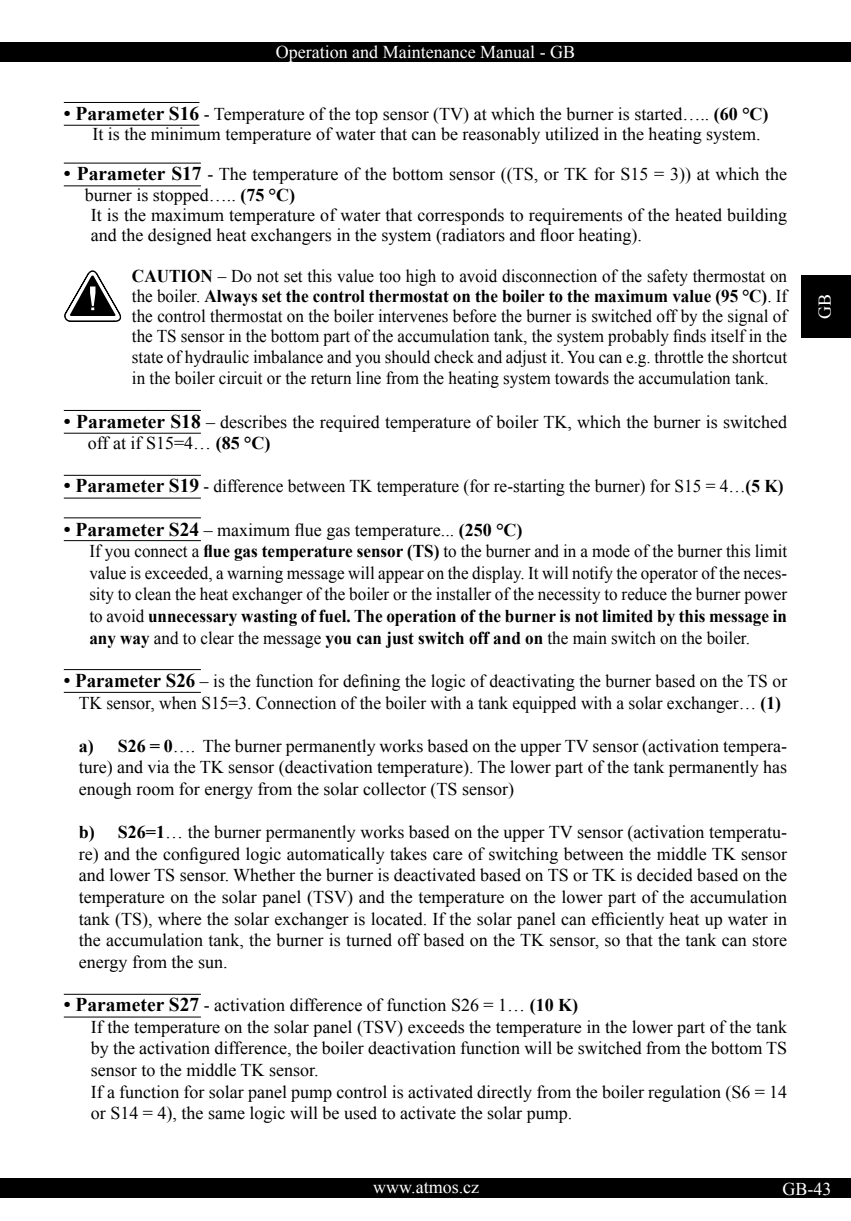
<style>
.page{position:relative;width:851px;height:1221px;background:#fff}
.page>*{position:absolute;margin:0;border:0;box-sizing:border-box;transform-origin:0 0}
.t1{font:18px/21.6px "Times New Roman";color:#000}
.t2{font:18px/20.5px "Times New Roman";color:#000;text-align:justify;scale:.95 1}
.t3{font:18px "Times New Roman";color:#000;scale:.96 1}
.t4{font:18px "Times New Roman";color:#fff}
.s1{font-weight:700;font-size:19.5px}
.s2{font-weight:700}
</style>
<div class="page">
<div style="left:0;top:43px;width:850px;height:19px;background:#000"></div>
<div style="left:801px;top:275px;width:49px;height:63px;background:#000"></div>
<div style="left:0;top:1178px;width:850px;height:20px;background:#000"></div>
<svg style="left:64px;top:270px;width:57px;height:52px"></svg>
<hr style="left:64px;top:125px;width:135px;height:1px;background:#000">
<hr style="left:64px;top:102px;width:135px;height:1px;background:#000">
<hr style="left:64px;top:185px;width:137px;height:1px;background:#000">
<hr style="left:64px;top:163px;width:137px;height:1px;background:#000">
<hr style="left:64px;top:433px;width:137px;height:1px;background:#000">
<hr style="left:64px;top:410px;width:137px;height:1px;background:#000">
<hr style="left:64px;top:497px;width:137px;height:1px;background:#000">
<hr style="left:64px;top:475px;width:137px;height:1px;background:#000">
<hr style="left:64px;top:540px;width:137px;height:1px;background:#000">
<hr style="left:64px;top:517px;width:137px;height:1px;background:#000">
<hr style="left:64px;top:692px;width:137px;height:1px;background:#000">
<hr style="left:64px;top:669px;width:137px;height:1px;background:#000">
<hr style="left:64px;top:1016px;width:137px;height:1px;background:#000">
<hr style="left:64px;top:993px;width:137px;height:1px;background:#000">
<p class="t4" style="left:275px;top:40px;width:301px">Operation and Maintenance Manual - GB</p>
<p class="t1" style="left:64px;top:102px;width:706px"><span class="s1">• Parameter S16</span> - Temperature of the top sensor (TV) at which the burner is started….. <span class="s2">(60 °C)</span></p>
<p class="t1" style="left:92px;top:123px;width:669px">It is the minimum temperature of water that can be reasonably utilized in the heating system.</p>
<p class="t1" style="left:85px;top:164px;width:703px;line-height:20.2px;text-indent:-21px"><span class="s1">• Parameter S17</span> - The temperature of the bottom sensor ((TS, or TK for S15 = 3)) at which the burner is stopped….. <span class="s2">(75 °C)</span></p>
<p class="t1" style="left:91px;top:204px;width:697px;line-height:20.2px">It is the maximum temperature of water that corresponds to requirements of the heated building and the designed heat exchangers in the system (radiators and floor heating).</p>
<p class="t2" style="left:132px;top:265px;width:691px"><span class="s2">CAUTION</span> – Do not set this value too high to avoid disconnection of the safety thermostat on the boiler. <span class="s2">Always set the control thermostat on the boiler to the maximum value (95 °C)</span>. If the control thermostat on the boiler intervenes before the burner is switched off by the signal of the TS sensor in the bottom part of the accumulation tank, the system probably finds itself in the state of hydraulic imbalance and you should check and adjust it. You can e.g. throttle the shortcut in the boiler circuit or the return line from the heating system towards the accumulation tank.</p>
<p class="t1" style="left:88px;top:410px;width:700px;text-indent:-24px"><span class="s1">• Parameter S18</span> – describes the required temperature of boiler TK, which the burner is switched off at if S15=4… <span class="s2">(85 °C)</span></p>
<p class="t3" style="left:64px;top:474px;width:751px"><span class="s1">• Parameter S19</span> - difference between TK temperature (for re-starting the burner) for S15 = 4…<span class="s2">(5 K)</span></p>
<p class="t1" style="left:64px;top:518px;width:460px"><span class="s1">• Parameter S24</span> – maximum flue gas temperature... <span class="s2">(250 °C)</span></p>
<p class="t2" style="left:89px;top:540px;width:736px;line-height:21.6px">If you connect a <span class="s2">flue gas temperature sensor (TS)</span> to the burner and in a mode of the burner this limit value is exceeded, a warning message will appear on the display. It will notify the operator of the neces&shy;sity to clean the heat exchanger of the boiler or the installer of the necessity to reduce the burner power to avoid <span class="s2">unnecessary wasting of fuel. The operation of the burner is not limited by this message in any way</span> and to clear the message <span class="s2">you can just switch off and on</span> the main switch on the boiler.</p>
<p class="t1" style="left:64px;top:669px;width:724px;text-align:center"><span class="s1">• Parameter S26</span> – is the function for defining the logic of deactivating the burner based on the TS or<br>TK sensor, when S15=3. Connection of the boiler with a tank equipped with a solar exchanger… <span class="s2">(1)</span></p>
<p class="t1" style="left:79px;top:734px;width:709px;text-align:justify"><span class="s2">a) S26 = 0</span>…. The burner permanently works based on the upper TV sensor (activation tempera&shy;ture) and via the TK sensor (deactivation temperature). The lower part of the tank permanently has enough room for energy from the solar collector (TS sensor)</p>
<p class="t1" style="left:79px;top:821px;width:709px;text-align:justify"><span class="s2">b) S26=1</span>… the burner permanently works based on the upper TV sensor (activation temperatu&shy;re) and the configured logic automatically takes care of switching between the middle TK sensor and lower TS sensor. Whether the burner is deactivated based on TS or TK is decided based on the temperature on the solar panel (TSV) and the temperature on the lower part of the accumulation tank (TS), where the solar exchanger is located. If the solar panel can efficiently heat up water in the accumulation tank, the burner is turned off based on the TK sensor, so that the tank can store energy from the sun.</p>
<p class="t1" style="left:64px;top:993px;width:516px"><span class="s1">• Parameter S27</span> - activation difference of function S26 = 1… <span class="s2">(10 K)</span></p>
<p class="t1" style="left:91px;top:1015px;width:697px;text-align:justify">If the temperature on the solar panel (TSV) exceeds the temperature in the lower part of the tank by the activation difference, the boiler deactivation function will be switched from the bottom TS sensor to the middle TK sensor.</p>
<p class="t1" style="left:91px;top:1080px;width:697px">If a function for solar panel pump control is activated directly from the boiler regulation (S6 = 14 or S14 = 4), the same logic will be used to activate the solar pump.</p>
<p class="t4" style="left:812px;top:319px;width:27px;rotate:-90deg">GB</p>
<p class="t4" style="left:373px;top:1174px;width:107px">www.atmos.cz</p>
<p class="t4" style="left:782px;top:1176px;width:50px">GB-43</p>
</div>
